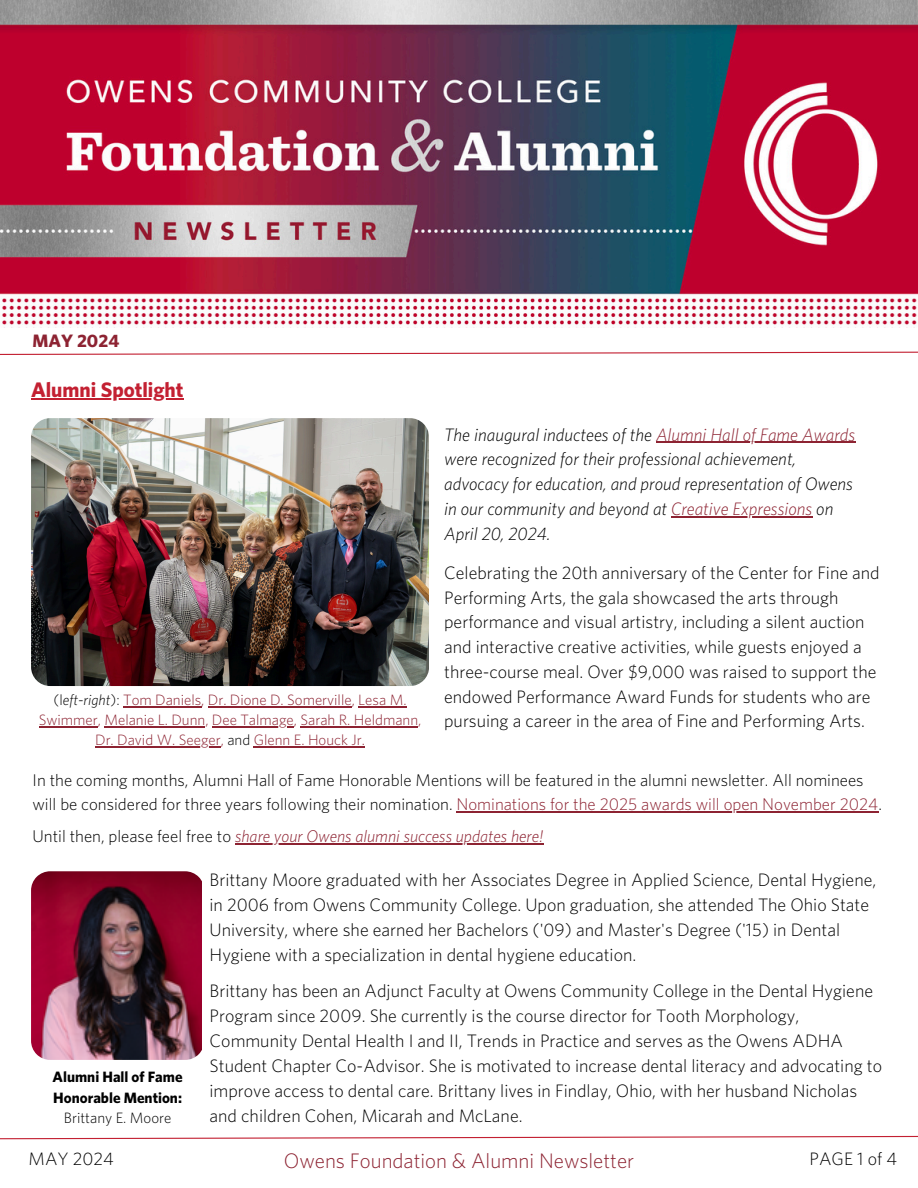
<style>
.page{position:relative;width:918px;height:1188px;background:#fff}
.page>*{position:absolute;margin:0;border:0;box-sizing:border-box;transform-origin:0 0}
.t1{font:300 21px "Whitney";color:#8d2332}
.t2{font:700 21px "Whitney";color:#c32032}
.t3{font:300 18px/24.9px "Whitney";color:#000}
.t4{font:italic 300 18px/24.8px "Whitney";color:#000}
.t5{font:700 18px "Whitney";color:#8d2332}
.t6{font:300 16.95px/23.7px "Whitney";color:#000}
.t7{font:italic 300 16.95px "Whitney";color:#8d2332}
.t8{font:300 15px/20.2px "Whitney";color:#8d2332;text-align:center}
.t9{font:700 15px/21.3px "Whitney";color:#000}
.t10{font:300 15px "Whitney";color:#000}
.s1{color:#000}
.s2{font-style:italic;color:#000}
.s3{color:#8d2332}
.s4{font-style:normal;color:#000}
</style>
<div class="page">
<img style="left:0;top:0;width:918px;height:325px">
<svg style="left:0;top:351px;width:918px;height:4px"></svg>
<svg style="left:0;top:1135px;width:918px;height:5px"></svg>
<img style="left:31px;top:418px;width:398px;height:268px;border-radius:19px">
<img style="left:31px;top:871px;width:171px;height:189px">
<hr style="left:123px;top:706px;width:78px;height:1px;background:#8d2332">
<hr style="left:208px;top:706px;width:144px;height:1px;background:#8d2332">
<hr style="left:358px;top:706px;width:49px;height:1px;background:#8d2332">
<hr style="left:39px;top:726px;width:59px;height:1px;background:#8d2332">
<hr style="left:104px;top:726px;width:101px;height:1px;background:#8d2332">
<hr style="left:212px;top:726px;width:82px;height:1px;background:#8d2332">
<hr style="left:300px;top:726px;width:118px;height:1px;background:#8d2332">
<hr style="left:95px;top:747px;width:126px;height:1px;background:#8d2332">
<hr style="left:254px;top:747px;width:111px;height:1px;background:#8d2332">
<hr style="left:31px;top:398px;width:153px;height:1px;background:#c32032">
<hr style="left:457px;top:811px;width:379px;height:2px;background:#8d2332">
<hr style="left:840px;top:811px;width:38px;height:2px;background:#8d2332">
<hr style="left:235px;top:843px;width:309px;height:2px;background:#8d2332">
<hr style="left:656px;top:442px;width:199px;height:1px;background:#8d2332">
<hr style="left:671px;top:516px;width:141px;height:1px;background:#8d2332">
<h3 class="t5" style="left:33px;top:330px;width:88px">MAY 2024</h3>
<h3 class="t2" style="left:31px;top:377px;width:154px">Alumni Spotlight</h3>
<h2 class="t8" style="left:39px;top:689px;width:384px"><span class="s1">(l</span><span class="s2">eft-right</span><span class="s1">):</span> Tom Daniels, Dr. Dione D. Somerville, Lesa M.<br>Swimmer, Melanie L. Dunn, Dee Talmage, Sarah R. Heldmann,</h2>
<p class="t8" style="left:95px;top:730px;width:271px">Dr. David W. Seeger, <span class="s1">and</span> Glenn E. Houck Jr.</p>
<h3 class="t4" style="left:444px;top:422px;width:413px">The inaugural inductees of the <span class="s3">Alumni Hall of Fame Awards </span>were recognized for their professional achievement, advocacy for education, and proud representation of Owens in our community and beyond at <span class="s3">Creative Expressions</span> on April 20, 2024.</h3>
<h3 class="t3" style="left:444px;top:560px;width:437px">Celebrating the 20th anniversary of the Center for Fine and Performing Arts, the gala showcased the arts through performance and visual artistry, including a silent auction and interactive creative activities, while guests enjoyed a three-course meal. Over $9,000 was raised to support the endowed Performance Award Funds for students who are pursuing a career in the area of Fine and Performing Arts.</h3>
<h3 class="t6" style="left:33px;top:768px;width:851px">In the coming months, Alumni Hall of Fame Honorable Mentions will be featured in the alumni newsletter. All nominees will be considered for three years following their nomination. <span class="s3">Nominations for the 2025 awards will open November 2024</span>.</h3>
<h2 class="t7" style="left:33px;top:827px;width:512px"><span class="s4">Until then, please feel free to</span> share your Owens alumni success updates here!</h2>
<p class="t9" style="left:53px;top:1065px;width:131px">Alumni Hall of Fame<br>Honorable Mention:</p>
<p class="t10" style="left:64px;top:1109px;width:109px">Brittany E. Moore</p>
<p class="t3" style="left:210px;top:867px;width:668px">Brittany Moore graduated with her Associates Degree in Applied Science, Dental Hygiene, in 2006 from Owens Community College. Upon graduation, she attended The Ohio State University, where she earned her Bachelors ('09) and Master's Degree ('15) in Dental Hygiene with a specialization in dental hygiene education.</p>
<h3 class="t3" style="left:210px;top:978px;width:674px">Brittany has been an Adjunct Faculty at Owens Community College in the Dental Hygiene Program since 2009. She currently is the course director for Tooth Morphology, Community Dental Health I and II, Trends in Practice and serves as the Owens ADHA Student Chapter Co-Advisor. She is motivated to increase dental literacy and advocating to improve access to dental care. Brittany lives in Findlay, Ohio, with her husband Nicholas and children Cohen, Micarah and McLane.</h3>
<p class="t3" style="left:29px;top:1146px;width:87px">MAY 2024</p>
<p class="t1" style="left:284px;top:1149px;width:352px">Owens Foundation &amp; Alumni Newsletter</p>
<h3 class="t3" style="left:810px;top:1146px;width:89px">PAGE 1 of 4</h3>
</div>
